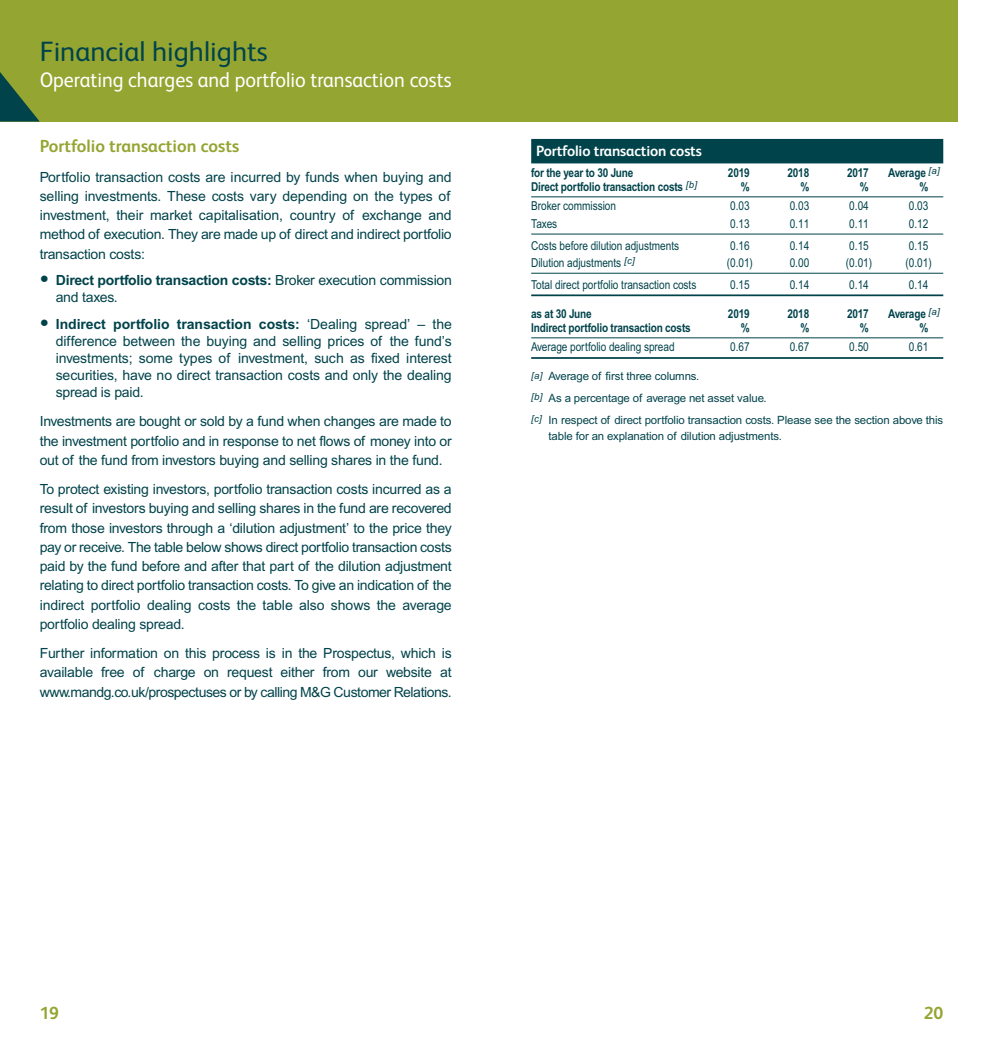
<style>
.page{position:relative;width:983px;height:1042px;background:#fff}
.page>*{position:absolute;margin:0;border:0;box-sizing:border-box;transform-origin:0 0}
.t1{font:28px "FS Albert";color:#00434b}
.t2{font:21px "FS Albert";color:#fff;scale:.95 1}
.t3{font:700 17.5px "FS Albert";color:#94a531}
.t4{font:700 14.88px "FS Albert";letter-spacing:-.01em;color:#fff}
.t5{font:14px/19.2px "Arial";letter-spacing:-.015em;color:#00434b;text-align:justify}
.t6{font:12.25px "Arial Narrow";color:#00434b}
.t7{font:700 12.25px "Arial Narrow";letter-spacing:-.015em;color:#00434b}
.t8{font:11.38px/21.5px "Arial";letter-spacing:-.01em;color:#00434b}
.s1{font-size:26.25px}
.s2{font-weight:700}
</style>
<div class="page">
<div style="left:491px;top:0;width:466px;height:122px;background:#94a531"></div>
<div style="left:0;top:0;width:491px;height:122px;background:#94a531"></div>
<svg style="left:0;top:72px;width:40px;height:50px"></svg>
<div style="left:531px;top:139px;width:412px;height:24px;background:#00434b"></div>
<hr style="left:531px;top:196px;width:412px;height:1px;background:#00434b">
<hr style="left:531px;top:234px;width:412px;height:1px;background:#00434b">
<hr style="left:531px;top:273px;width:412px;height:1px;background:#00434b">
<hr style="left:531px;top:294px;width:412px;height:2px;background:#00434b">
<hr style="left:531px;top:337px;width:412px;height:1px;background:#00434b">
<hr style="left:531px;top:357px;width:412px;height:2px;background:#00434b">
<h1 class="t1" style="left:40px;top:42px;width:229px">Financial highlights</h1>
<h2 class="t2" style="left:40px;top:73px;width:435px">Operating charges and portfolio transaction costs</h2>
<p class="t3" style="left:40px;top:140px;width:201px">Portfolio transaction costs</p>
<p class="t5" style="left:40px;top:168px;width:413px">Portfolio transaction costs are incurred by funds when buying and selling investments. These costs vary depending on the types of investment, their market capitalisation, country of exchange and method of execution. They are made up of direct and indirect portfolio transaction costs:</p>
<p class="t5" style="left:56px;top:273px;width:397px;line-height:17px;text-indent:-16px"><span class="s1">•</span> <span class="s2">Direct portfolio transaction costs:</span> Broker execution commission and taxes.</p>
<p class="t5" style="left:56px;top:317px;width:397px;line-height:17px;text-indent:-16px"><span class="s1">•</span> <span class="s2">Indirect portfolio transaction costs:</span> ‘Dealing spread’ – the difference between the buying and selling prices of the fund’s investments; some types of investment, such as fixed interest securities, have no direct transaction costs and only the dealing spread is paid.</p>
<p class="t5" style="left:40px;top:413px;width:413px">Investments are bought or sold by a fund when changes are made to the investment portfolio and in response to net flows of money into or out of the fund from investors buying and selling shares in the fund.</p>
<p class="t5" style="left:40px;top:481px;width:413px">To protect existing investors, portfolio transaction costs incurred as a result of investors buying and selling shares in the fund are recovered from those investors through a ‘dilution adjustment’ to the price they pay or receive. The table below shows direct portfolio transaction costs paid by the fund before and after that part of the dilution adjustment relating to direct portfolio transaction costs. To give an indication of the indirect portfolio dealing costs the table also shows the average portfolio dealing spread.</p>
<p class="t5" style="left:40px;top:645px;width:413px">Further information on this process is in the Prospectus, which is available free of charge on request either from our website at www.mandg.co.uk/prospectuses or by calling M&amp;G Customer Relations.</p>
<p class="t4" style="left:536px;top:146px;width:167px">Portfolio transaction costs</p>
<p class="t7" style="left:531px;top:169px;width:104px">for the year to 30 June</p>
<p class="t7" style="left:727px;top:169px;width:23px">2019</p>
<p class="t7" style="left:787px;top:169px;width:23px">2018</p>
<p class="t7" style="left:846px;top:169px;width:23px">2017</p>
<p class="t7" style="left:888px;top:169px;width:53px">Average <sup>[a]</sup></p>
<p class="t7" style="left:531px;top:183px;width:167px">Direct portfolio transaction costs <sup>[b]</sup></p>
<p class="t7" style="left:740px;top:183px;width:10px">%</p>
<p class="t7" style="left:800px;top:183px;width:10px">%</p>
<p class="t7" style="left:859px;top:183px;width:10px">%</p>
<p class="t7" style="left:919px;top:183px;width:10px">%</p>
<p class="t6" style="left:531px;top:202px;width:86px">Broker commission</p>
<p class="t6" style="left:730px;top:202px;width:21px">0.03</p>
<p class="t6" style="left:789px;top:202px;width:21px">0.03</p>
<p class="t6" style="left:849px;top:202px;width:21px">0.04</p>
<p class="t6" style="left:908px;top:202px;width:21px">0.03</p>
<p class="t6" style="left:531px;top:219px;width:28px">Taxes</p>
<p class="t6" style="left:730px;top:219px;width:21px">0.13</p>
<p class="t6" style="left:789px;top:219px;width:21px">0.11</p>
<p class="t6" style="left:849px;top:219px;width:21px">0.11</p>
<p class="t6" style="left:908px;top:219px;width:21px">0.12</p>
<p class="t6" style="left:531px;top:241px;width:149px">Costs before dilution adjustments</p>
<p class="t6" style="left:730px;top:241px;width:21px">0.16</p>
<p class="t6" style="left:789px;top:241px;width:21px">0.14</p>
<p class="t6" style="left:849px;top:241px;width:21px">0.15</p>
<p class="t6" style="left:908px;top:241px;width:21px">0.15</p>
<p class="t6" style="left:531px;top:258px;width:105px">Dilution adjustments <sup>[c]</sup></p>
<p class="t6" style="left:726px;top:258px;width:28px">(0.01)</p>
<p class="t6" style="left:789px;top:258px;width:21px">0.00</p>
<p class="t6" style="left:845px;top:258px;width:28px">(0.01)</p>
<p class="t6" style="left:905px;top:258px;width:28px">(0.01)</p>
<p class="t6" style="left:531px;top:280px;width:167px">Total direct portfolio transaction costs</p>
<p class="t6" style="left:730px;top:280px;width:21px">0.15</p>
<p class="t6" style="left:789px;top:280px;width:21px">0.14</p>
<p class="t6" style="left:849px;top:280px;width:21px">0.14</p>
<p class="t6" style="left:908px;top:280px;width:21px">0.14</p>
<p class="t7" style="left:531px;top:310px;width:62px">as at 30 June</p>
<p class="t7" style="left:727px;top:310px;width:23px">2019</p>
<p class="t7" style="left:787px;top:310px;width:23px">2018</p>
<p class="t7" style="left:846px;top:310px;width:23px">2017</p>
<p class="t7" style="left:888px;top:310px;width:53px">Average <sup>[a]</sup></p>
<p class="t7" style="left:531px;top:324px;width:161px">Indirect portfolio transaction costs</p>
<p class="t7" style="left:740px;top:324px;width:10px">%</p>
<p class="t7" style="left:800px;top:324px;width:10px">%</p>
<p class="t7" style="left:859px;top:324px;width:10px">%</p>
<p class="t7" style="left:919px;top:324px;width:10px">%</p>
<p class="t6" style="left:531px;top:343px;width:145px">Average portfolio dealing spread</p>
<p class="t6" style="left:730px;top:343px;width:21px">0.67</p>
<p class="t6" style="left:789px;top:343px;width:21px">0.67</p>
<p class="t6" style="left:849px;top:343px;width:21px">0.50</p>
<p class="t6" style="left:908px;top:343px;width:21px">0.61</p>
<p class="t8" style="left:531px;top:367px;width:413px"><sup>[a]</sup> Average of first three columns.<br><sup>[b]</sup> As a percentage of average net asset value.<br><sup>[c]</sup> In respect of direct portfolio transaction costs. Please see the section above this</p>
<p class="t8" style="left:548px;top:426px;width:235px">table for an explanation of dilution adjustments.</p>
<p class="t3" style="left:40px;top:1007px;width:21px">19</p>
<p class="t3" style="left:923px;top:1007px;width:21px">20</p>
</div>
